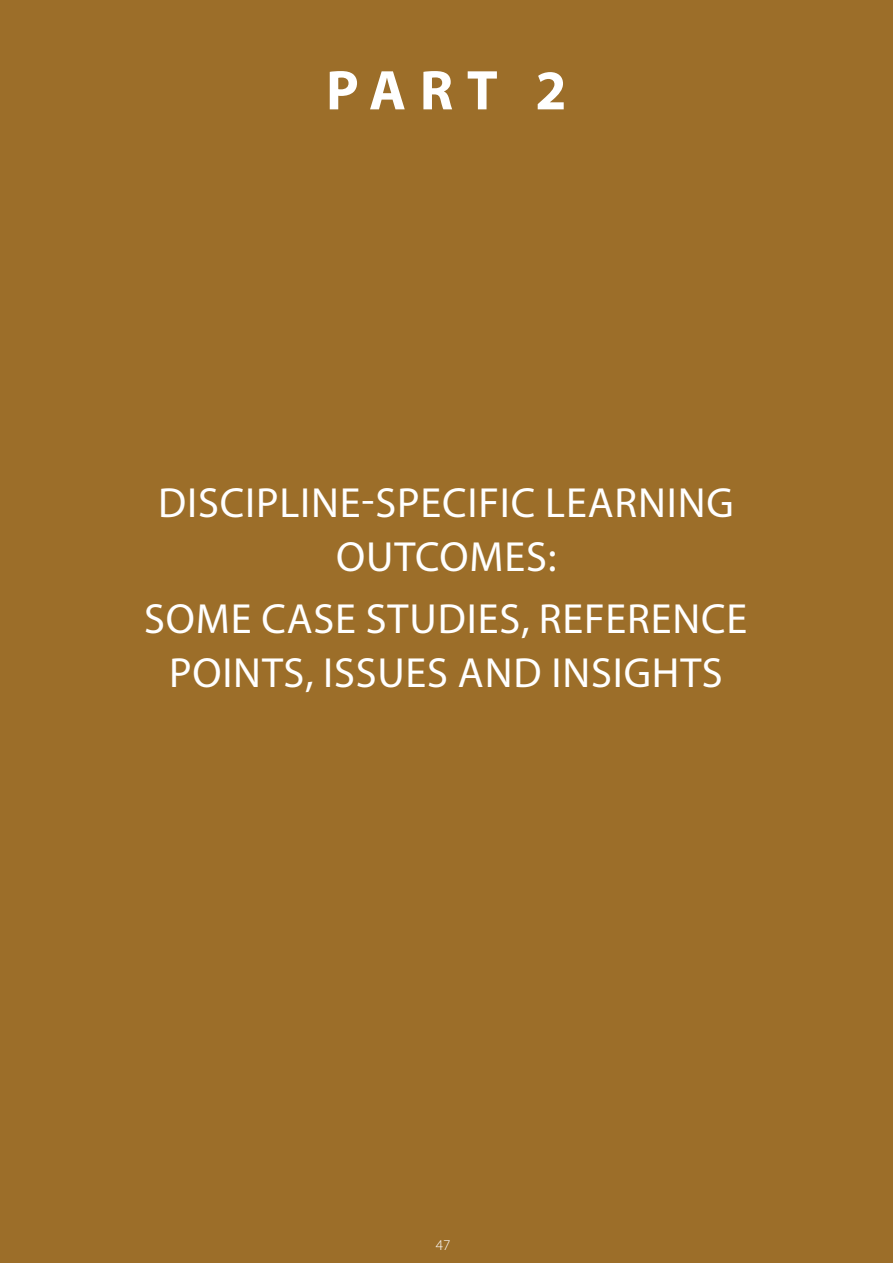
<style>
.page{position:relative;width:893px;height:1263px;background:#fff}
.page>*{position:absolute;margin:0;border:0;box-sizing:border-box;transform-origin:0 0}
.t1{font:700 56.4px "Myriad Pro";color:#fff}
.t2{font:42.3px/54px "Myriad Pro";letter-spacing:.02em;color:#fff;text-align:center}
.t3{font:300 15px "Myriad Pro";color:#fff}
</style>
<div class="page">
<div style="left:0;top:0;width:892px;height:1263px;background:#9c6e29"></div>
<h1 class="t1" style="left:326px;top:69px;width:242px">PART 2</h1>
<p class="t2" style="left:158px;top:479px;width:577px">DISCIPLINE-SPECIFIC LEARNING<br>OUTCOMES:</p>
<p class="t2" style="left:144px;top:596px;width:605px">SOME CASE STUDIES, REFERENCE<br>POINTS, ISSUES AND INSIGHTS</p>
<p class="t3" style="left:436px;top:1239px;width:16px">47</p>
</div>
